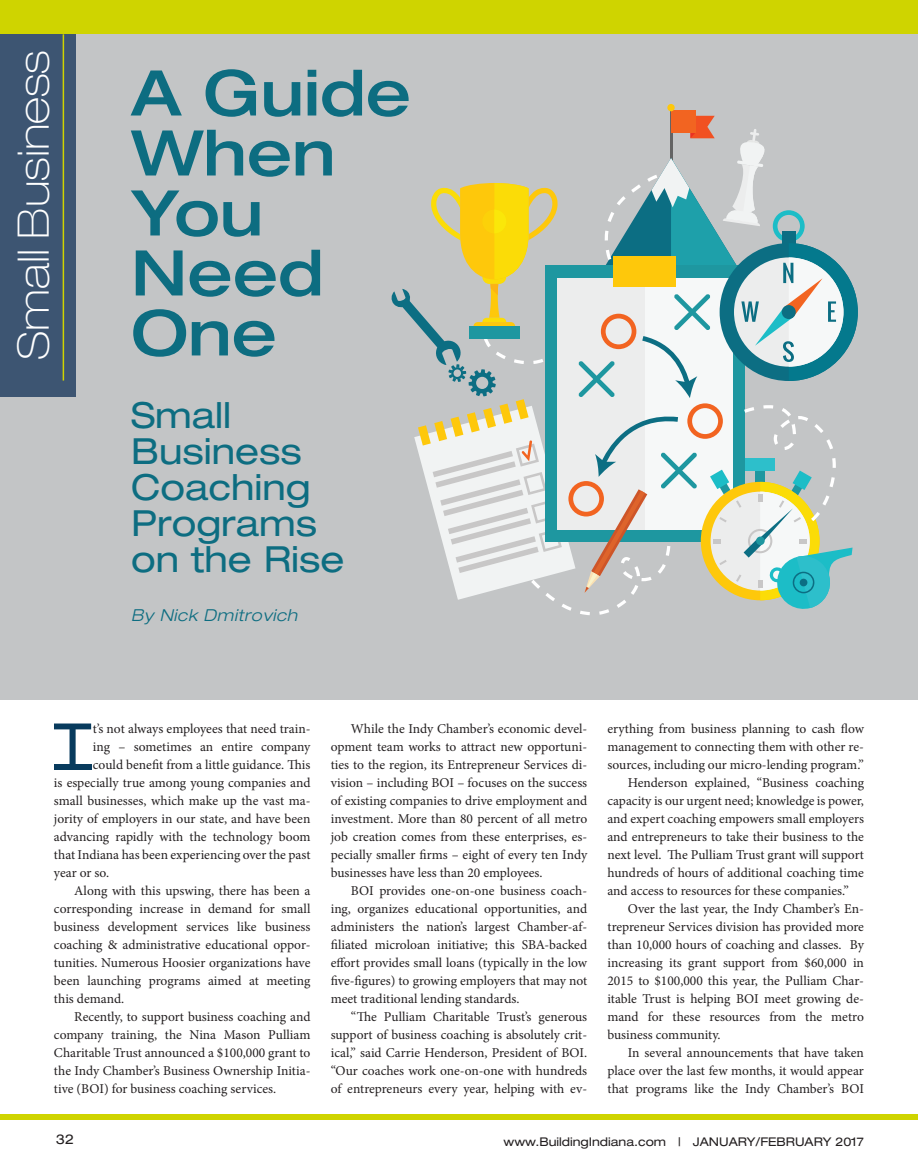
<style>
.page{position:relative;width:918px;height:1168px;background:#fff}
.page>*{position:absolute;margin:0;border:0;box-sizing:border-box;transform-origin:0 0}
.Body_Copy_with_Inden{font:expanded 63.9px "Helvetica Neue";color:#083b5d;scale:.9 1}
.Body_text_USE_WITH_I{font:500 expanded 63px/60px "Helvetica Neue";color:#0d6d81}
.t1{font:100 expanded 43.5px "Helvetica Neue";color:#fff}
.Body_text_USE_WITH_I-2{font:expanded 36px/36px "Helvetica Neue";color:#0d6d81}
.Body_text_USE_WITH_I-3{font:italic 300 expanded 16.5px "Helvetica Neue";letter-spacing:.04em;color:#0d6d81}
.Body_Copy_with_Inden-2{font:13.5px/18px "Minion Pro";color:#231f20;text-align:justify}
.t2{font:expanded 13.5px "Helvetica Neue";color:#231f20}
.t3{font:expanded 12px "Helvetica Neue";color:#231f20}
</style>
<div class="page">
<div style="left:0;top:1114px;width:918px;height:5px;background:#cfd400"></div>
<div style="left:0;top:0;width:918px;height:34px;background:#cfd400"></div>
<div style="left:0;top:34px;width:918px;height:665px;background:#c3c5c6"></div>
<div style="left:667px;top:104px;width:8px;height:7px;background:#fec80b;border-radius:50%"></div>
<svg style="left:391px;top:110px;width:467px;height:505px"></svg>
<div style="left:0;top:34px;width:75px;height:362px;background:#3d5572"></div>
<hr style="left:63px;top:34px;width:1px;height:346px;background:#cfd400">
<div style="left:54px;top:764px;width:37px;height:6px;background:#083b5d"></div>
<p class="t1" style="left:8px;top:360px;width:311px;rotate:-90deg">Small Business</p>
<p class="Body_text_USE_WITH_I" style="left:131px;top:62px;width:281px">A Guide<br>When<br>You<br>Need<br>One</p>
<p class="Body_text_USE_WITH_I-2" style="left:131px;top:396px;width:215px">Small<br>Business<br>Coaching<br>Programs on the Rise</p>
<p class="Body_text_USE_WITH_I-3" style="left:131px;top:605px;width:168px">By Nick Dmitrovich</p>
<p class="Body_Copy_with_Inden" style="left:54px;top:707px;width:43px">T</p>
<p class="Body_Copy_with_Inden-2" style="left:93px;top:720px;width:219px">t’s not always employees that need train-</p>
<p class="Body_Copy_with_Inden-2" style="left:93px;top:738px;width:219px">ing – sometimes an entire company</p>
<p class="Body_Copy_with_Inden-2" style="left:93px;top:756px;width:219px">could benefit from a little guidance. This</p>
<p class="Body_Copy_with_Inden-2" style="left:54px;top:774px;width:258px">is especially true among young companies and</p>
<p class="Body_Copy_with_Inden-2" style="left:54px;top:792px;width:258px">small businesses, which make up the vast ma-</p>
<p class="Body_Copy_with_Inden-2" style="left:54px;top:810px;width:258px">jority of employers in our state, and have been</p>
<p class="Body_Copy_with_Inden-2" style="left:54px;top:828px;width:258px">advancing rapidly with the technology boom</p>
<p class="Body_Copy_with_Inden-2" style="left:54px;top:846px;width:258px">that Indiana has been experiencing over the past</p>
<p class="Body_Copy_with_Inden-2" style="left:54px;top:864px;width:57px">year or so.</p>
<p class="Body_Copy_with_Inden-2" style="left:54px;top:882px;width:258px;text-indent:20px">Along with this upswing, there has been a corresponding increase in demand for small business development services like business coaching &amp; administrative educational oppor&shy;tunities. Numerous Hoosier organizations have been launching programs aimed at meeting this demand.</p>
<p class="Body_Copy_with_Inden-2" style="left:54px;top:1008px;width:258px;text-indent:20px">Recently, to support business coaching and company training, the Nina Mason Pulliam Charitable Trust announced a $100,000 grant to the Indy Chamber’s Business Ownership Initia&shy;tive (BOI) for business coaching services.</p>
<p class="Body_Copy_with_Inden-2" style="left:331px;top:720px;width:258px;text-indent:20px">While the Indy Chamber’s economic devel&shy;opment team works to attract new opportuni&shy;ties to the region, its Entrepreneur Services di&shy;vision – including BOI – focuses on the success of existing companies to drive employment and investment. More than 80 percent of all metro job creation comes from these enterprises, es&shy;pecially smaller firms – eight of every ten Indy businesses have less than 20 employees.</p>
<p class="Body_Copy_with_Inden-2" style="left:331px;top:882px;width:258px;text-indent:20px">BOI provides one-on-one business coach&shy;ing, organizes educational opportunities, and administers the nation’s largest Chamber-af&shy;filiated microloan initiative; this SBA-backed effort provides small loans (typically in the low five-figures) to growing employers that may not meet traditional lending standards.</p>
<p class="Body_Copy_with_Inden-2" style="left:331px;top:1008px;width:258px;text-indent:20px">“The Pulliam Charitable Trust’s generous support of business coaching is absolutely crit&shy;ical,” said Carrie Henderson, President of BOI. “Our coaches work one-on-one with hundreds of entrepreneurs every year, helping with ev-</p>
<p class="Body_Copy_with_Inden-2" style="left:607px;top:720px;width:258px">erything from business planning to cash flow management to connecting them with other re&shy;sources, including our micro-lending program.”</p>
<p class="Body_Copy_with_Inden-2" style="left:607px;top:774px;width:258px;text-indent:20px">Henderson explained, “Business coaching capacity is our urgent need; knowledge is power, and expert coaching empowers small employers and entrepreneurs to take their business to the next level. The Pulliam Trust grant will support hundreds of hours of additional coaching time and access to resources for these companies.”</p>
<p class="Body_Copy_with_Inden-2" style="left:607px;top:900px;width:258px;text-indent:20px">Over the last year, the Indy Chamber’s En&shy;trepreneur Services division has provided more than 10,000 hours of coaching and classes. By increasing its grant support from $60,000 in 2015 to $100,000 this year, the Pulliam Char&shy;itable Trust is helping BOI meet growing de&shy;mand for these resources from the metro business community.</p>
<p class="Body_Copy_with_Inden-2" style="left:607px;top:1043px;width:258px;text-indent:20px">In several announcements that have taken place over the last few months, it would appear that programs like the Indy Chamber’s BOI</p>
<p class="t2" style="left:56px;top:1131px;width:20px">32</p>
<p class="t3" style="left:503px;top:1134px;width:362px">www.BuildingIndiana.com | JANUARY/FEBRUARY 2017</p>
</div>
